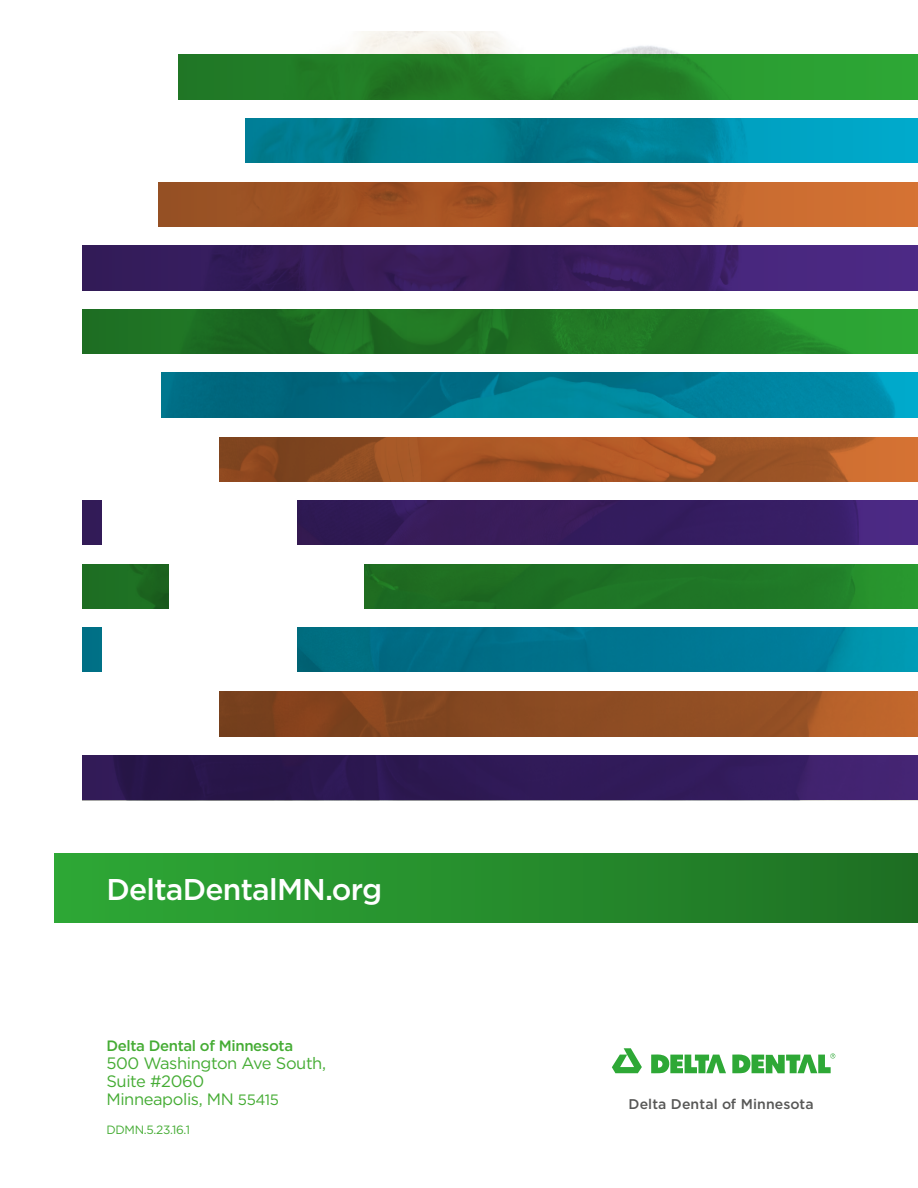
<style>
.page{position:relative;width:918px;height:1188px;background:#fff}
.page>*{position:absolute;margin:0;border:0;box-sizing:border-box;transform-origin:0 0}
.t1{font:500 30px "Gotham";letter-spacing:-.025em;color:#fff}
.t2{font:16.5px/18px "Gotham";letter-spacing:-.025em;color:#45ac34}
.t3{font:500 15px "Gotham";letter-spacing:-.025em;color:#45ac34}
.t4{font:500 14.1px "Gotham";letter-spacing:.005em;color:#575756}
.t5{font:12px "Gotham";letter-spacing:-.025em;color:#45ac34}
.s1{font-size:15px}
</style>
<div class="page">
<div style="left:54px;top:853px;width:864px;height:69px;background:linear-gradient(to right,#2ea936,#1e7023)"></div>
<svg style="left:612px;top:1048px;width:30px;height:25px"></svg>
<svg style="left:651px;top:1054px;width:75px;height:20px"></svg>
<svg style="left:732px;top:1053px;width:103px;height:21px"></svg>
<img style="left:82px;top:31px;width:836px;height:769px">
<div style="left:0;top:100px;width:918px;height:18px;background:#fff"></div>
<div style="left:0;top:354px;width:918px;height:18px;background:#fff"></div>
<div style="left:0;top:609px;width:918px;height:18px;background:#fff"></div>
<div style="left:0;top:163px;width:918px;height:18px;background:#fff"></div>
<div style="left:0;top:418px;width:918px;height:18px;background:#fff"></div>
<div style="left:0;top:673px;width:918px;height:18px;background:#fff"></div>
<div style="left:0;top:227px;width:918px;height:18px;background:#fff"></div>
<div style="left:0;top:482px;width:918px;height:18px;background:#fff"></div>
<div style="left:0;top:737px;width:918px;height:18px;background:#fff"></div>
<div style="left:0;top:291px;width:918px;height:18px;background:#fff"></div>
<div style="left:0;top:546px;width:918px;height:18px;background:#fff"></div>
<div style="left:0;top:363px;width:160px;height:65px;background:#fff"></div>
<div style="left:24px;top:427px;width:195px;height:64px;background:#fff"></div>
<div style="left:102px;top:490px;width:194px;height:65px;background:#fff"></div>
<div style="left:0;top:172px;width:157px;height:64px;background:#fff"></div>
<div style="left:50px;top:108px;width:194px;height:64px;background:#fff"></div>
<div style="left:0;top:44px;width:177px;height:64px;background:#fff"></div>
<div style="left:169px;top:555px;width:194px;height:64px;background:#fff"></div>
<div style="left:102px;top:618px;width:194px;height:64px;background:#fff"></div>
<div style="left:24px;top:682px;width:195px;height:64px;background:#fff"></div>
<p class="t1" style="left:106px;top:869px;width:277px">DeltaDentalMN.org</p>
<p class="t3" style="left:106px;top:1036px;width:188px">Delta Dental of Minnesota</p>
<p class="t2" style="left:106px;top:1053px;width:221px">500 Washington Ave South,</p>
<p class="t2" style="left:106px;top:1071px;width:174px">Suite #2060<br>Minneapolis, MN <span class="s1">55415</span></p>
<p class="t5" style="left:106px;top:1122px;width:85px">DDMN.5.23.16.1</p>
<p class="t4" style="left:629px;top:1095px;width:187px">Delta Dental of Minnesota</p>
</div>
